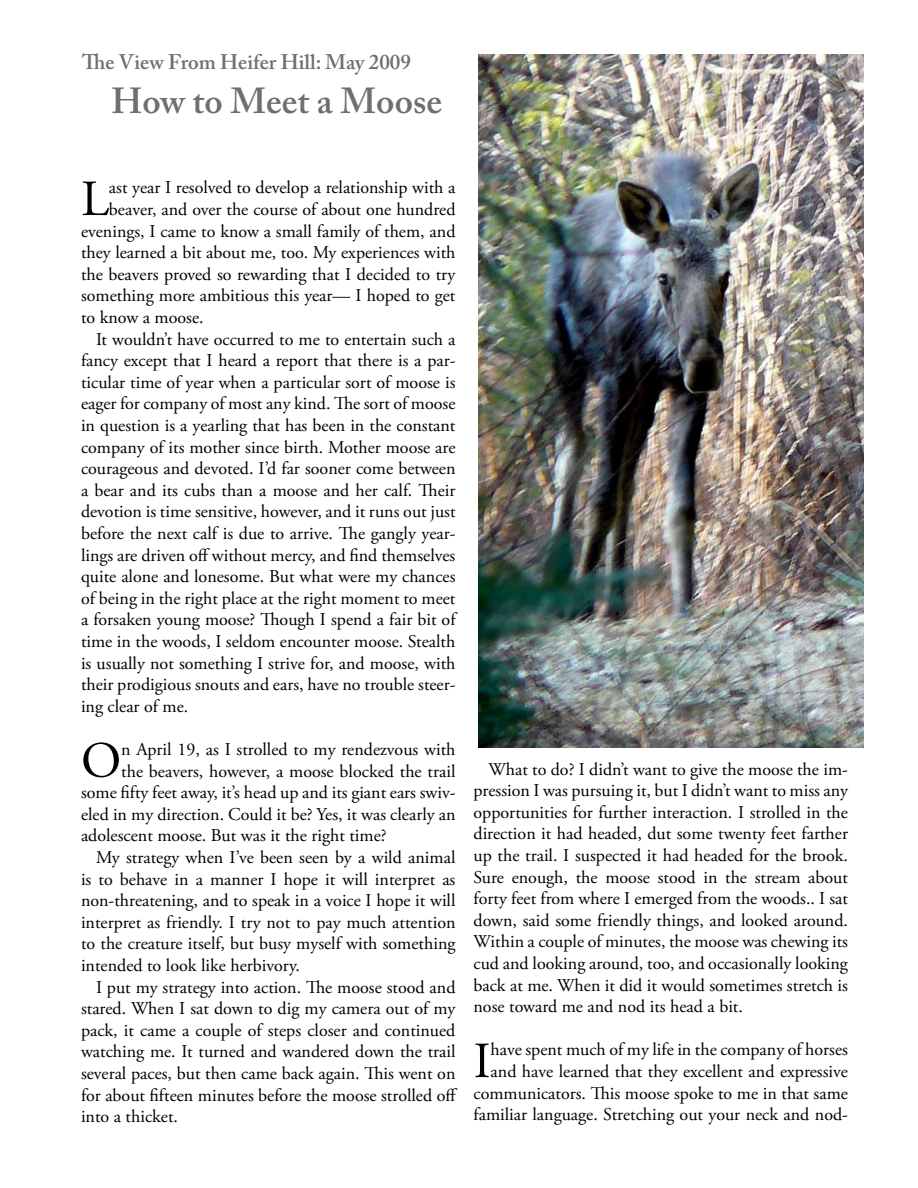
<style>
.page{position:relative;width:918px;height:1188px;background:#fff}
.page>*{position:absolute;margin:0;border:0;box-sizing:border-box;transform-origin:0 0}
.t1{font:50.55px "Adobe Garamond Pro";color:#000}
.t2{font:600 36px "Adobe Caslon Pro";color:#6d6f71}
.t3{font:600 21px "Adobe Caslon Pro";color:#6d6f71}
.t4{font:18px/21.6px "Adobe Garamond Pro";color:#000;text-align:justify}
</style>
<div class="page">
<img style="left:478px;top:54px;width:386px;height:693px">
<p class="t3" style="left:82px;top:50px;width:330px">The View From Heifer Hill: May 2009</p>
<h2 class="t2" style="left:111px;top:79px;width:332px">How to Meet a Moose</h2>
<h1 class="t1" style="left:81px;top:169px;width:29px">L</h1>
<p class="t4" style="left:109px;top:178px;width:348px">ast year I resolved to develop a relationship with a</p>
<p class="t4" style="left:109px;top:199px;width:348px">beaver, and over the course of about one hundred</p>
<p class="t4" style="left:81px;top:221px;width:376px">evenings, I came to know a small family of them, and</p>
<p class="t4" style="left:81px;top:242px;width:376px">they learned a bit about me, too. My experiences with</p>
<p class="t4" style="left:81px;top:264px;width:376px">the beavers proved so rewarding that I decided to try</p>
<p class="t4" style="left:81px;top:286px;width:376px">something more ambitious this year— I hoped to get</p>
<p class="t4" style="left:81px;top:307px;width:124px">to know a moose.</p>
<p class="t4" style="left:96px;top:329px;width:361px">It wouldn’t have occurred to me to entertain such a</p>
<p class="t4" style="left:81px;top:350px;width:376px">fancy except that I heard a report that there is a par-</p>
<p class="t4" style="left:81px;top:372px;width:376px">ticular time of year when a particular sort of moose is</p>
<p class="t4" style="left:81px;top:394px;width:376px">eager for company of most any kind. The sort of moose</p>
<p class="t4" style="left:81px;top:415px;width:376px">in question is a yearling that has been in the constant</p>
<p class="t4" style="left:81px;top:437px;width:376px">company of its mother since birth. Mother moose are</p>
<p class="t4" style="left:81px;top:458px;width:376px">courageous and devoted. I’d far sooner come between</p>
<p class="t4" style="left:81px;top:480px;width:376px">a bear and its cubs than a moose and her calf. Their</p>
<p class="t4" style="left:81px;top:502px;width:376px">devotion is time sensitive, however, and it runs out just</p>
<p class="t4" style="left:81px;top:523px;width:376px">before the next calf is due to arrive. The gangly year-</p>
<p class="t4" style="left:81px;top:545px;width:376px">lings are driven off without mercy, and find themselves</p>
<p class="t4" style="left:81px;top:566px;width:376px">quite alone and lonesome. But what were my chances</p>
<p class="t4" style="left:81px;top:588px;width:376px">of being in the right place at the right moment to meet</p>
<p class="t4" style="left:81px;top:610px;width:376px">a forsaken young moose? Though I spend a fair bit of</p>
<p class="t4" style="left:81px;top:631px;width:376px">time in the woods, I seldom encounter moose. Stealth</p>
<p class="t4" style="left:81px;top:653px;width:376px">is usually not something I strive for, and moose, with</p>
<p class="t4" style="left:81px;top:674px;width:376px">their prodigious snouts and ears, have no trouble steer-</p>
<p class="t4" style="left:81px;top:696px;width:109px">ing clear of me.</p>
<h1 class="t1" style="left:81px;top:730px;width:42px">O</h1>
<p class="t4" style="left:121px;top:739px;width:336px">n April 19, as I strolled to my rendezvous with</p>
<p class="t4" style="left:121px;top:761px;width:336px">the beavers, however, a moose blocked the trail</p>
<p class="t4" style="left:81px;top:782px;width:376px">some fifty feet away, it’s head up and its giant ears swiv-</p>
<p class="t4" style="left:81px;top:804px;width:376px">eled in my direction. Could it be? Yes, it was clearly an</p>
<p class="t4" style="left:81px;top:826px;width:307px">adolescent moose. But was it the right time?</p>
<p class="t4" style="left:96px;top:847px;width:361px">My strategy when I’ve been seen by a wild animal</p>
<p class="t4" style="left:81px;top:869px;width:376px">is to behave in a manner I hope it will interpret as</p>
<p class="t4" style="left:81px;top:890px;width:376px">non-threatening, and to speak in a voice I hope it will</p>
<p class="t4" style="left:81px;top:912px;width:376px">interpret as friendly. I try not to pay much attention</p>
<p class="t4" style="left:81px;top:934px;width:376px">to the creature itself, but busy myself with something</p>
<p class="t4" style="left:81px;top:955px;width:220px">intended to look like herbivory.</p>
<p class="t4" style="left:96px;top:977px;width:361px">I put my strategy into action. The moose stood and</p>
<p class="t4" style="left:81px;top:998px;width:376px">stared. When I sat down to dig my camera out of my</p>
<p class="t4" style="left:81px;top:1020px;width:376px">pack, it came a couple of steps closer and continued</p>
<p class="t4" style="left:81px;top:1042px;width:376px">watching me. It turned and wandered down the trail</p>
<p class="t4" style="left:81px;top:1063px;width:376px">several paces, but then came back again. This went on</p>
<p class="t4" style="left:81px;top:1085px;width:378px">for about fifteen minutes before the moose strolled off</p>
<p class="t4" style="left:81px;top:1106px;width:99px">into a thicket.</p>
<p class="t4" style="left:474px;top:759px;width:376px;text-indent:15px">What to do? I didn’t want to give the moose the im&shy;pression I was pursuing it, but I didn’t want to miss any opportunities for further interaction. I strolled in the direction it had headed, dut some twenty feet farther up the trail. I suspected it had headed for the brook.<br>Sure enough, the moose stood in the stream about forty feet from where I emerged from the woods.. I sat down, said some friendly things, and looked around.<br>Within a couple of minutes, the moose was chewing its cud and looking around, too, and occasionally looking back at me. When it did it would sometimes stretch is nose toward me and nod its head a bit.</p>
<h1 class="t1" style="left:474px;top:1031px;width:19px">I</h1>
<p class="t4" style="left:474px;top:1040px;width:376px;text-align:right">have spent much of my life in the company of horses and have learned that they excellent and expressive communicators. This moose spoke to me in that same familiar language. Stretching out your neck and nod-</p>
</div>
